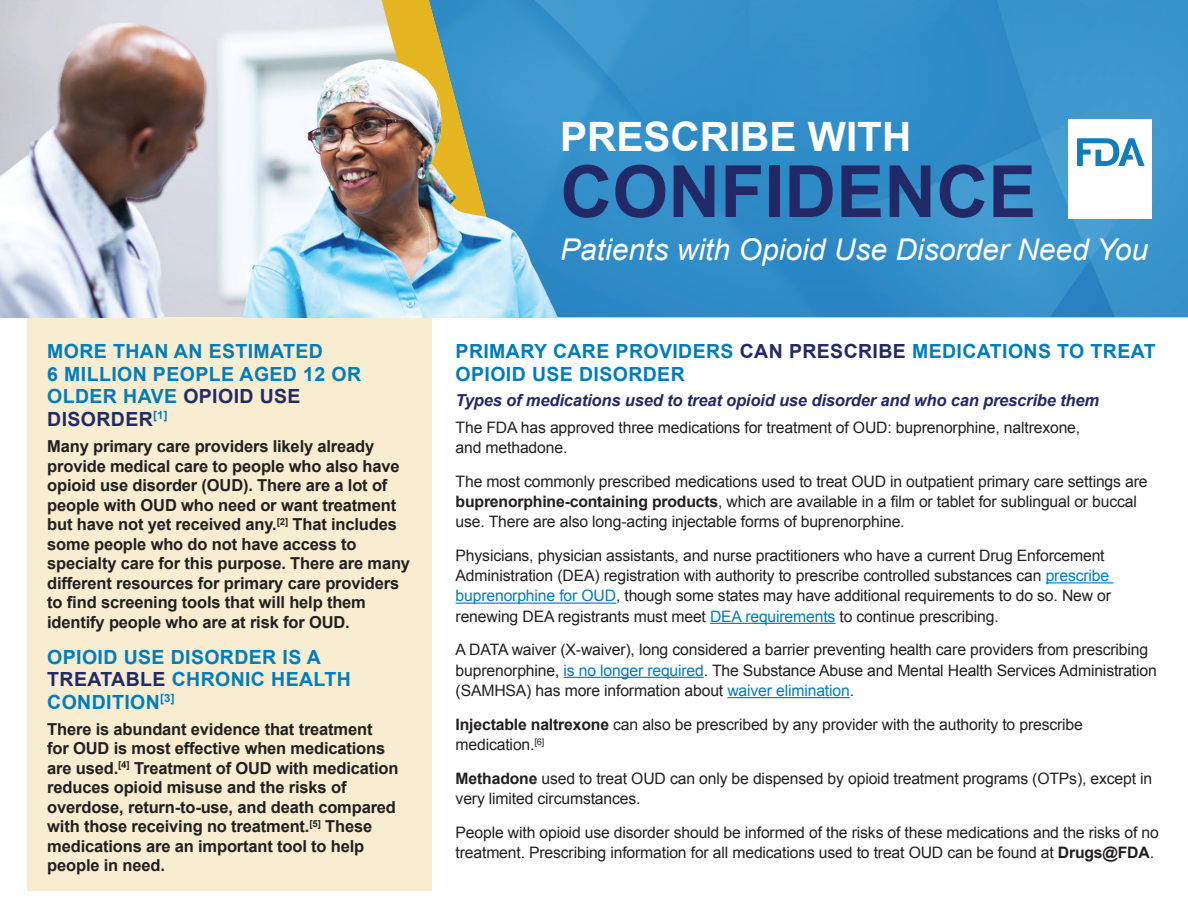
<style>
.page{position:relative;width:1188px;height:918px;background:#fff}
.page>*{position:absolute;margin:0;border:0;box-sizing:border-box;transform-origin:0 0}
.t1{font:700 72px "Arial";color:#212a67}
.t2{font:700 40.5px "Arial";color:#fff}
.t3{font:italic 30px "Arial";color:#fff}
.t4{font:700 19.5px/22.5px "Arial";letter-spacing:.02em;color:#007dbb}
.t5{font:700 16.5px/19.5px "Arial";letter-spacing:-.01em;color:#231f20}
.t6{font:italic 700 16.5px "Arial";letter-spacing:-.01em;color:#212a67}
.t7{font:15.75px/20.2px "Arial";letter-spacing:-.01em;color:#231f20}
.s1{color:#212a67}
.s2{font-weight:700}
.s3{color:#007dbb}
</style>
<div class="page">
<div style="left:27px;top:317px;width:405px;height:574px;background:#f8edd0"></div>
<hr style="left:1046px;top:582px;width:67px;height:1px;background:#007dbb">
<hr style="left:456px;top:603px;width:160px;height:1px;background:#007dbb">
<hr style="left:710px;top:623px;width:125px;height:1px;background:#007dbb">
<hr style="left:564px;top:677px;width:140px;height:1px;background:#007dbb">
<hr style="left:727px;top:697px;width:123px;height:1px;background:#007dbb">
<img style="left:513px;top:0;width:675px;height:317px">
<svg style="left:382px;top:0;width:131px;height:17px;background:#759d8c"></svg>
<img style="left:0;top:17px;width:560px;height:300px">
<div style="left:1069px;top:119px;width:83px;height:100px;background:#fff"></div>
<svg style="left:1077px;top:138px;width:68px;height:28px"></svg>
<p class="t4" style="left:47px;top:341px;width:315px">MORE THAN AN ESTIMATED<br>6 MILLION PEOPLE AGED 12 OR<br>OLDER HAVE <span class="s1">OPIOID USE<br>DISORDER</span><sup>[1]</sup></p>
<p class="t5" style="left:47px;top:437px;width:364px">Many primary care providers likely already provide medical care to people who also have opioid use disorder (OUD). There are a lot of people with OUD who need or want treatment but have not yet received any.<sup>[2]</sup> That includes some people who do not have access to specialty care for this purpose. There are many different resources for primary care providers</p>
<p class="t5" style="left:47px;top:593px;width:320px">to find screening tools that will help them</p>
<p class="t5" style="left:47px;top:613px;width:304px">identify people who are at risk for OUD.</p>
<p class="t4" style="left:47px;top:646px;width:305px">OPIOID USE DISORDER IS A<br><span class="s1">TREATABLE</span> CHRONIC HEALTH<br>CONDITION<sup>[3]</sup></p>
<p class="t5" style="left:47px;top:720px;width:353px">There is abundant evidence that treatment<br>for OUD is most effective when medications are used.<sup>[4]</sup> Treatment of OUD with medication reduces opioid misuse and the risks of overdose, return-to-use, and death compared with those receiving no treatment.<sup>[5]</sup> These medications are an important tool to help people in need.</p>
<p class="t2" style="left:560px;top:110px;width:353px">PRESCRIBE WITH</p>
<p class="t1" style="left:560px;top:144px;width:477px">CONFIDENCE</p>
<p class="t3" style="left:560px;top:231px;width:590px">Patients with Opioid Use Disorder Need You</p>
<p class="t4" style="left:456px;top:341px;width:702px">PRIMARY CARE PROVIDERS <span class="s1">CAN PRESCRIBE</span> MEDICATIONS TO TREAT<br>OPIOID USE DISORDER</p>
<p class="t6" style="left:456px;top:389px;width:645px">Types of medications used to treat opioid use disorder and who can prescribe them</p>
<p class="t7" style="left:456px;top:417px;width:626px">The FDA has approved three medications for treatment of OUD: buprenorphine, naltrexone, and methadone.</p>
<p class="t7" style="left:456px;top:471px;width:693px">The most commonly prescribed medications used to treat OUD in outpatient primary care settings are</p>
<p class="t7" style="left:456px;top:491px;width:683px"><span class="s2">buprenorphine-containing products</span>, which are available in a film or tablet for sublingual or buccal</p>
<p class="t7" style="left:456px;top:512px;width:451px">use. There are also long-acting injectable forms of buprenorphine.</p>
<p class="t7" style="left:456px;top:545px;width:657px">Physicians, physician assistants, and nurse practitioners who have a current Drug Enforcement Administration (DEA) registration with authority to prescribe controlled substances can <span class="s3">prescribe buprenorphine for OUD</span>, though some states may have additional requirements to do so. New or renewing DEA registrants must meet <span class="s3">DEA requirements</span> to continue prescribing.</p>
<p class="t7" style="left:456px;top:640px;width:703px">A DATA waiver (X-waiver), long considered a barrier preventing health care providers from prescribing buprenorphine, <span class="s3">is no longer required</span>. The Substance Abuse and Mental Health Services Administration (SAMHSA) has more information about <span class="s3">waiver elimination</span>.</p>
<p class="t7" style="left:456px;top:714px;width:629px"><span class="s2">Injectable naltrexone</span> can also be prescribed by any provider with the authority to prescribe medication.<sup>[6]</sup></p>
<p class="t7" style="left:456px;top:768px;width:698px"><span class="s2">Methadone</span> used to treat OUD can only be dispensed by opioid treatment programs (OTPs), except in very limited circumstances.</p>
<p class="t7" style="left:456px;top:822px;width:705px">People with opioid use disorder should be informed of the risks of these medications and the risks of no treatment. Prescribing information for all medications used to treat OUD can be found at <span class="s2">Drugs@FDA</span>.</p>
</div>
